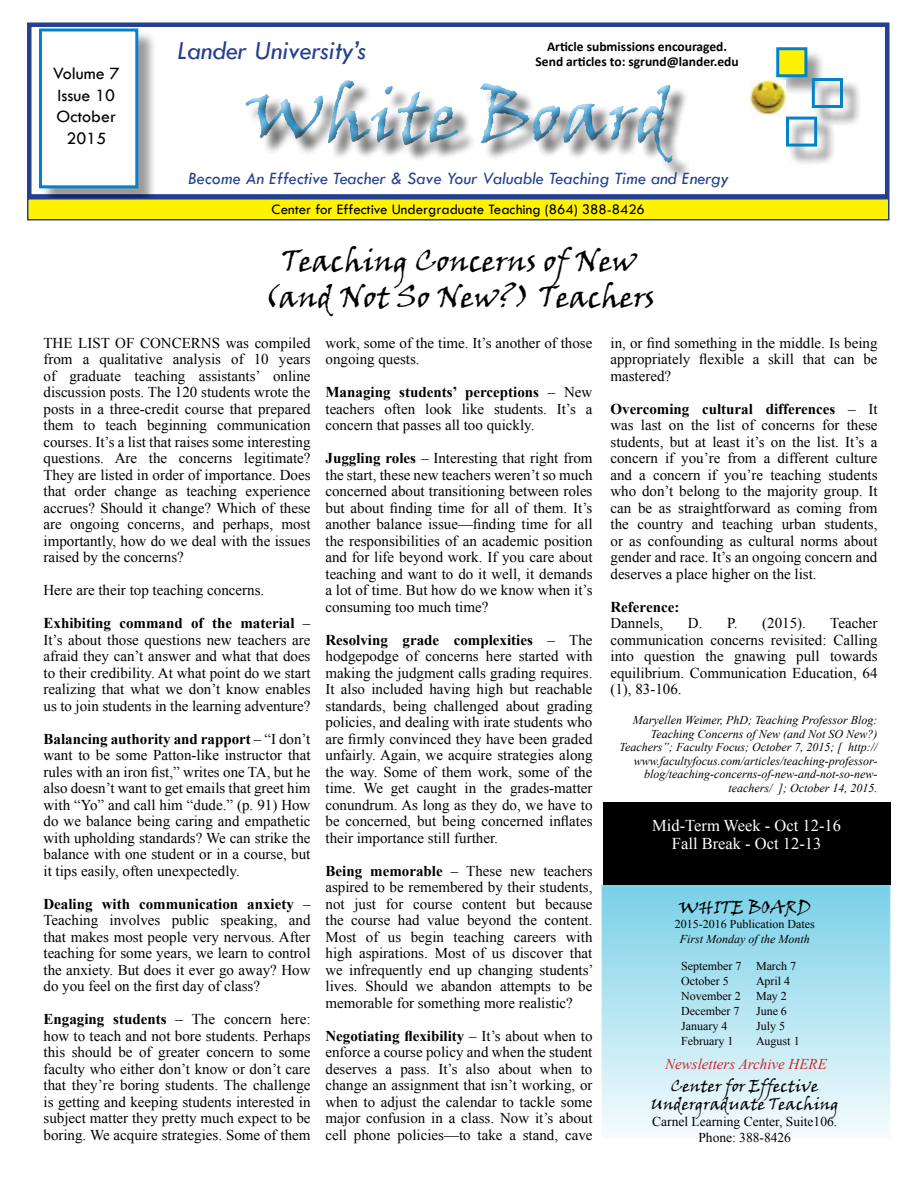
<style>
.page{position:relative;width:918px;height:1188px;background:#fff}
.page>*{position:absolute;margin:0;border:0;box-sizing:border-box;transform-origin:0 0}
.t1{font:30px/36px "Viner Hand ITC";color:#000;text-align:center}
.t2{font:italic 27px "Tw Cen";color:#25408f}
.t3{font:italic 18px "Tw Cen";color:#25408f}
.t4{font:18px/21.6px "Tw Cen";color:#000;text-align:center}
.t5{font:18px "Viner Hand ITC";color:#000}
.t6{font:16.5px/18px "Viner Hand ITC";color:#000;text-align:center}
.t7{font:16.5px/18px "Times New Roman";color:#fff;text-align:center}
.t8{font:15px/16.5px "Times New Roman";color:#000;text-align:justify}
.t9{font:15px "Tw Cen";color:#000}
.t10{font:italic 15px "Times New Roman";color:#d2232a}
.t11{font:700 15px "Times New Roman";color:#000}
.t12{font:700 13.5px/15px "Calibri";color:#000;text-align:center}
.t13{font:13.5px/16.5px "Times New Roman";color:#000;text-align:center}
.t14{font:italic 12px/13.5px "Times New Roman";color:#000;text-align:right}
.t15{font:12px/15px "Times New Roman";color:#000}
.s1{font-weight:700}
</style>
<div class="page">
<div style="left:603px;top:802px;width:287px;height:83px;background:#000"></div>
<div style="left:602px;top:885px;width:288px;height:253px;background:linear-gradient(to bottom,#78d0e7,#f6fcfd);border:1px solid #72cee6"></div>
<div style="left:27px;top:22px;width:863px;height:177px;background:#fff;border:4px solid #25408f"></div>
<div style="left:245px;top:75px;width:429px;height:88px;background:#000;opacity:.75"></div>
<div style="left:42px;top:31px;width:115px;height:176px;background:#000;opacity:.4"></div>
<div style="left:39px;top:28px;width:99px;height:160px;background:#fff;border:3px solid #0083ca"></div>
<div style="left:779px;top:50px;width:46px;height:46px;background:#000;opacity:.39"></div>
<div style="left:776px;top:47px;width:31px;height:30px;background:#fff200;border:3px solid #0083ca"></div>
<div style="left:814px;top:81px;width:47px;height:46px;background:#000;opacity:.75"></div>
<div style="left:812px;top:78px;width:31px;height:30px;border:3px solid #0083ca"></div>
<div style="left:789px;top:119px;width:46px;height:47px;background:#000;opacity:.75"></div>
<div style="left:786px;top:117px;width:31px;height:30px;border:3px solid #0083ca"></div>
<div style="left:27px;top:198px;width:863px;height:22px;background:#fff200;border:2px solid #25408f"></div>
<img style="left:749px;top:81px;width:37px;height:34px">
<p class="t4" style="left:53px;top:63px;width:68px">Volume 7<br>Issue 10<br>October<br>2015</p>
<h2 class="t2" style="left:177px;top:34px;width:191px">Lander University’s</h2>
<p class="t12" style="left:536px;top:39px;width:205px">Article submissions encouraged.<br>Send articles to: sgrund@lander.edu</p>
<p class="t3" style="left:188px;top:168px;width:542px">Become An Effective Teacher &amp; Save Your Valuable Teaching Time and Energy</p>
<p class="t9" style="left:272px;top:201px;width:375px">Center for Effective Undergraduate Teaching (864) 388-8426</p>
<h1 class="t1" style="left:263px;top:242px;width:394px">Teaching Concerns of New (and Not So New?) Teachers</h1>
<p class="t8" style="left:44px;top:334px;width:269px;text-indent:138px">erns was compiled from a qualitative analysis of 10 years of graduate teaching assistants’ online discussion posts. The 120 students wrote the posts in a three-credit course that prepared them to teach beginning communication courses. It’s a list that raises some interesting questions. Are the concerns legitimate?<br>They are listed in order of importance. Does that order change as teaching experience accrues? Should it change? Which of these are ongoing concerns, and perhaps, most importantly, how do we deal with the issues raised by the concerns?</p>
<p class="t8" style="left:44px;top:582px;width:222px">Here are their top teaching concerns.</p>
<p class="t8" style="left:44px;top:615px;width:269px"><span class="s1">Exhibiting command of the material</span> – It’s about those questions new teachers are afraid they can’t answer and what that does to their credibility. At what point do we start realizing that what we don’t know enables us to join students in the learning adventure?</p>
<p class="t8" style="left:44px;top:730px;width:269px"><span class="s1">Balancing authority and rapport</span> – “I don’t want to be some Patton-like instructor that rules with an iron fist,” writes one TA, but he also doesn’t want to get emails that greet him with “Yo” and call him “dude.” (p. 91) How do we balance being caring and empathetic with upholding standards? We can strike the balance with one student or in a course, but it tips easily, often unexpectedly.</p>
<p class="t8" style="left:44px;top:895px;width:269px"><span class="s1">Dealing with communication anxiety</span> – Teaching involves public speaking, and that makes most people very nervous. After teaching for some years, we learn to control the anxiety. But does it ever go away? How do you feel on the first day of class?</p>
<p class="t8" style="left:44px;top:1011px;width:269px"><span class="s1">Engaging students</span> – The concern here: how to teach and not bore students. Perhaps this should be of greater concern to some faculty who either don’t know or don’t care that they’re boring students. The challenge is getting and keeping students interested in subject matter they pretty much expect to be boring. We acquire strategies. Some of them</p>
<p class="t8" style="left:44px;top:334px;width:108px">The list of conc</p>
<p class="t8" style="left:326px;top:334px;width:268px">work, some of the time. It’s another of those ongoing quests.</p>
<p class="t8" style="left:326px;top:384px;width:269px"><span class="s1">Managing students’ perceptions</span> – New teachers often look like students. It’s a concern that passes all too quickly.</p>
<p class="t8" style="left:326px;top:450px;width:269px"><span class="s1">Juggling roles</span> – Interesting that right from the start, these new teachers weren’t so much concerned about transitioning between roles but about finding time for all of them. It’s another balance issue—finding time for all the responsibilities of an academic position and for life beyond work. If you care about teaching and want to do it well, it demands a lot of time. But how do we know when it’s consuming too much time?</p>
<p class="t8" style="left:326px;top:631px;width:269px"><span class="s1">Resolving grade complexities</span> – The hodgepodge of concerns here started with making the judgment calls grading requires.<br>It also included having high but reachable standards, being challenged about grading policies, and dealing with irate students who are firmly convinced they have been graded unfairly. Again, we acquire strategies along the way. Some of them work, some of the time. We get caught in the grades-matter conundrum. As long as they do, we have to be concerned, but being concerned inflates their importance still further.</p>
<p class="t8" style="left:326px;top:862px;width:270px"><span class="s1">Being memorable</span> – These new teachers aspired to be remembered by their students, not just for course content but because the course had value beyond the content.<br>Most of us begin teaching careers with high aspirations. Most of us discover that we infrequently end up changing students’ lives. Should we abandon attempts to be memorable for something more realistic?</p>
<p class="t8" style="left:326px;top:1027px;width:269px"><span class="s1">Negotiating flexibility</span> – It’s about when to enforce a course policy and when the student deserves a pass. It’s also about when to change an assignment that isn’t working, or when to adjust the calendar to tackle some major confusion in a class. Now it’s about cell phone policies—to take a stand, cave</p>
<p class="t8" style="left:610px;top:334px;width:269px">in, or find something in the middle. Is being appropriately flexible a skill that can be mastered?</p>
<p class="t8" style="left:610px;top:400px;width:269px"><span class="s1">Overcoming cultural differences</span> – It was last on the list of concerns for these students, but at least it’s on the list. It’s a concern if you’re from a different culture and a concern if you’re teaching students who don’t belong to the majority group. It can be as straightforward as coming from the country and teaching urban students, or as confounding as cultural norms about gender and race. It’s an ongoing concern and deserves a place higher on the list.</p>
<p class="t11" style="left:610px;top:597px;width:70px">Reference:</p>
<p class="t8" style="left:610px;top:615px;width:54px">Dannels,</p>
<p class="t8" style="left:688px;top:615px;width:51px">D. P.</p>
<p class="t8" style="left:762px;top:615px;width:45px">(2015).</p>
<p class="t8" style="left:610px;top:615px;width:269px;text-indent:220px">Teacher communication concerns revisited: Calling into question the gnawing pull towards equilibrium. Communication Education, 64 (1), 83-106.</p>
<p class="t14" style="left:620px;top:713px;width:259px">Maryellen Weimer, PhD; Teaching Professor Blog:<br>Teaching Concerns of New (and Not SO New?)<br>Teachers”; Faculty Focus; October 7, 2015; [ http:// www.facultyfocus.com/articles/teaching-professor&shy;blog/teaching-concerns-of-new-and-not-so-new&shy;teachers/ ]; October 14, 2015.</p>
<p class="t7" style="left:652px;top:816px;width:190px">Mid-Term Week - Oct 12-16<br>Fall Break - Oct 12-13</p>
<p class="t5" style="left:679px;top:897px;width:134px">WHITE BOARD</p>
<p class="t15" style="left:675px;top:917px;width:141px">2015-2016 Publication Dates</p>
<p class="t14" style="left:680px;top:932px;width:131px">First Monday of the Month</p>
<p class="t15" style="left:681px;top:958px;width:62px">September 7<br>October 5<br>November 2<br>December 7<br>January 4<br>February 1</p>
<p class="t10" style="left:665px;top:1054px;width:163px">Newsletters Archive HERE</p>
<p class="t15" style="left:756px;top:958px;width:45px">March 7<br>April 4<br>May 2<br>June 6<br>July 5<br>August 1</p>
<p class="t6" style="left:651px;top:1077px;width:190px">Center for Effective<br>Undergraduate Teaching</p>
<p class="t13" style="left:652px;top:1113px;width:187px">Carnel Learning Center, Suite106.<br>Phone: 388-8426</p>
</div>
